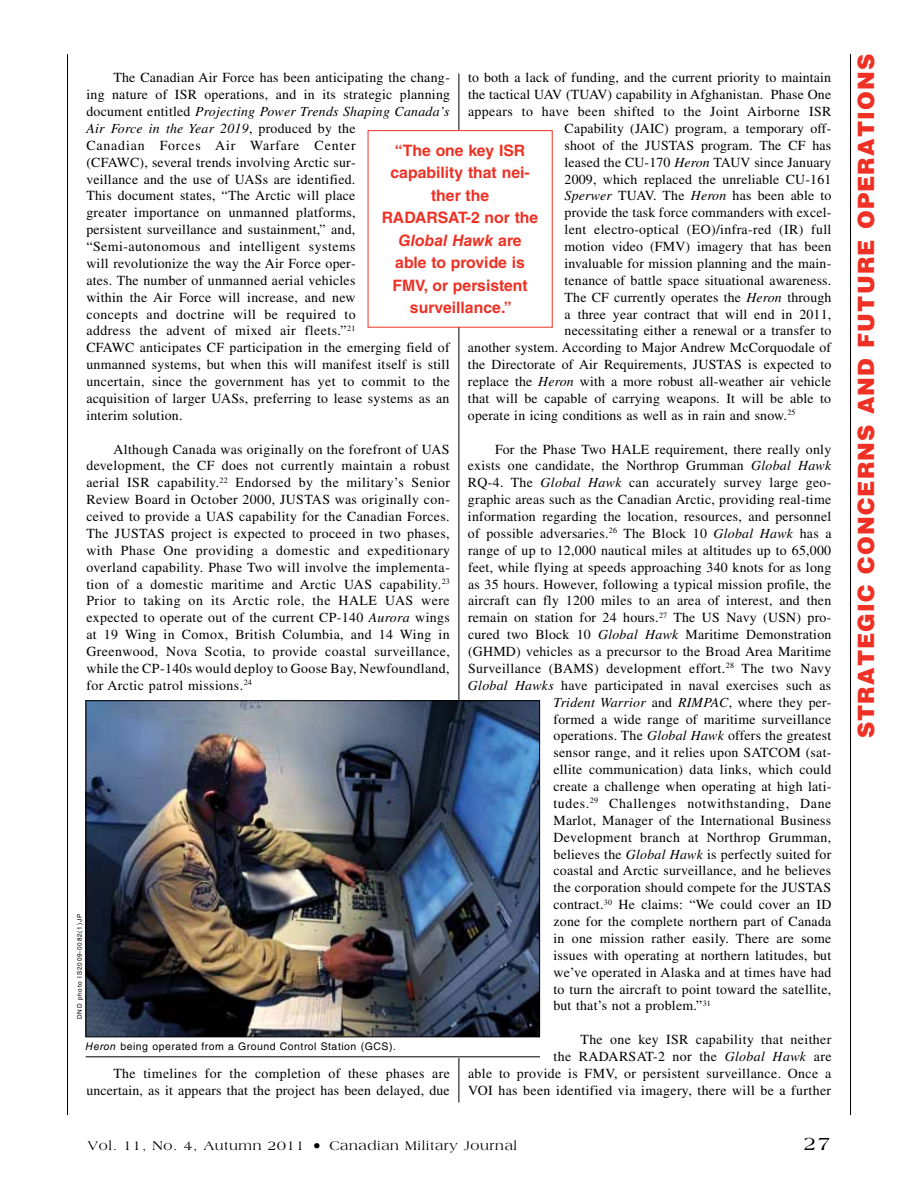
<style>
.page{position:relative;width:918px;height:1188px;background:#fff}
.page>*{position:absolute;margin:0;border:0;box-sizing:border-box;transform-origin:0 0}
.t1{font:900 22.5px "Helvetica LT Std";letter-spacing:.05em;color:#ee3124}
.t2{font:19.5px "Americana Std";color:#000}
.t3{font:700 15.75px/22.5px "Helvetica LT Std";color:#ee3124;text-align:center}
.t4{font:13.8px/16.8px "Times LT Std";letter-spacing:.015em;color:#000;text-align:right}
.t5{font:13.8px "Times LT Std";letter-spacing:.045em;color:#000}
.t6{font:italic 13.8px "Times LT Std";letter-spacing:.015em;color:#000}
.t7{font:13.5px "Americana Std";letter-spacing:.05em;color:#000}
.t8{font:10.5px "Helvetica LT Std";letter-spacing:.05em;color:#000}
.t9{font:6.3px "Helvetica LT Std";letter-spacing:.125em;color:#000}
.s1{font-style:italic}
.s2{font-style:normal}
.s3{font-size:16.5px}
</style>
<div class="page">
<hr style="left:850px;top:54px;width:1px;height:1061px;background:#000">
<hr style="left:67px;top:54px;width:1px;height:1061px;background:#000">
<hr style="left:459px;top:73px;width:1px;height:1029px;background:#000">
<div style="left:368px;top:131px;width:184px;height:196px;background:#fff"></div>
<div style="left:368px;top:130px;width:185px;height:198px;border:1px solid #ee3124"></div>
<hr style="left:86px;top:1056px;width:454px;height:1px;background:#000">
<img style="left:88px;top:702px;width:450px;height:333px">
<div style="left:86px;top:700px;width:454px;height:337px;border:1px solid #000"></div>
<p class="t4" style="left:468px;top:69px;width:365px">to both a lack of funding, and the current priority to maintain</p>
<p class="t4" style="left:468px;top:86px;width:365px">the tactical UAV (TUAV) capability in Afghanistan. Phase One</p>
<p class="t4" style="left:468px;top:103px;width:365px">appears to have been shifted to the Joint Airborne ISR</p>
<p class="t4" style="left:565px;top:120px;width:268px">Capability (JAIC) program, a temporary off-</p>
<p class="t4" style="left:565px;top:137px;width:268px">shoot of the JUSTAS program. The CF has</p>
<p class="t4" style="left:565px;top:154px;width:268px">leased the CU-170 <span class="s1">Heron</span> TAUV since January</p>
<p class="t4" style="left:565px;top:171px;width:268px">2009, which replaced the unreliable CU-161</p>
<p class="t4" style="left:565px;top:187px;width:268px"><span class="s1">Sperwer</span> TUAV. The <span class="s1">Heron</span> has been able to</p>
<p class="t4" style="left:565px;top:204px;width:268px">provide the task force commanders with excel-</p>
<p class="t4" style="left:565px;top:221px;width:268px">lent electro-optical (EO)/infra-red (IR) full</p>
<p class="t4" style="left:565px;top:238px;width:268px">motion video (FMV) imagery that has been</p>
<p class="t4" style="left:565px;top:255px;width:268px">invaluable for mission planning and the main-</p>
<p class="t4" style="left:565px;top:272px;width:268px">tenance of battle space situational awareness.</p>
<p class="t4" style="left:565px;top:289px;width:268px">The CF currently operates the <span class="s1">Heron</span> through</p>
<p class="t4" style="left:565px;top:305px;width:268px">a three year contract that will end in 2011,</p>
<p class="t4" style="left:565px;top:322px;width:268px">necessitating either a renewal or a transfer to</p>
<p class="t4" style="left:468px;top:339px;width:365px">another system. According to Major Andrew McCorquodale of</p>
<p class="t4" style="left:468px;top:356px;width:365px">the Directorate of Air Requirements, JUSTAS is expected to</p>
<p class="t4" style="left:468px;top:373px;width:365px">replace the <span class="s1">Heron</span> with a more robust all-weather air vehicle</p>
<p class="t4" style="left:468px;top:390px;width:365px">that will be capable of carrying weapons. It will be able to</p>
<p class="t4" style="left:468px;top:407px;width:329px">operate in icing conditions as well as in rain and snow.<sup>25</sup></p>
<p class="t4" style="left:495px;top:441px;width:338px">For the Phase Two HALE requirement, there really only</p>
<p class="t4" style="left:468px;top:457px;width:365px">exists one candidate, the Northrop Grumman <span class="s1">Global Hawk</span></p>
<p class="t4" style="left:468px;top:474px;width:365px">RQ-4. The <span class="s1">Global Hawk</span> can accurately survey large geo-</p>
<p class="t4" style="left:468px;top:491px;width:365px">graphic areas such as the Canadian Arctic, providing real-time</p>
<p class="t4" style="left:468px;top:508px;width:365px">information regarding the location, resources, and personnel</p>
<p class="t4" style="left:468px;top:525px;width:365px">of possible adversaries.<sup>26</sup> The Block 10 <span class="s1">Global Hawk</span> has a</p>
<p class="t4" style="left:468px;top:542px;width:365px">range of up to 12,000 nautical miles at altitudes up to 65,000</p>
<p class="t4" style="left:468px;top:559px;width:365px">feet, while flying at speeds approaching 340 knots for as long</p>
<p class="t4" style="left:468px;top:576px;width:365px">as 35 hours. However, following a typical mission profile, the</p>
<p class="t4" style="left:468px;top:592px;width:365px">aircraft can fly 1200 miles to an area of interest, and then</p>
<p class="t4" style="left:468px;top:609px;width:365px">remain on station for 24 hours.<sup>27</sup> The US Navy (USN) pro-</p>
<p class="t4" style="left:468px;top:626px;width:365px">cured two Block 10 <span class="s1">Global Hawk</span> Maritime Demonstration</p>
<p class="t4" style="left:468px;top:643px;width:365px">(GHMD) vehicles as a precursor to the Broad Area Maritime</p>
<p class="t4" style="left:468px;top:660px;width:365px">Surveillance (BAMS) development effort.<sup>28</sup> The two Navy</p>
<p class="t4" style="left:468px;top:677px;width:365px"><span class="s1">Global Hawks</span> have participated in naval exercises such as</p>
<p class="t6" style="left:553px;top:695px;width:280px">Trident Warrior <span class="s2">and</span> RIMPAC<span class="s2">, where they per-</span></p>
<p class="t4" style="left:554px;top:711px;width:279px">formed a wide range of maritime surveillance</p>
<p class="t4" style="left:554px;top:727px;width:279px">operations. The <span class="s1">Global Hawk</span> offers the greatest</p>
<p class="t4" style="left:554px;top:744px;width:280px">sensor range, and it relies upon SATCOM (sat-</p>
<p class="t4" style="left:554px;top:761px;width:279px">ellite communication) data links, which could</p>
<p class="t4" style="left:554px;top:778px;width:280px">create a challenge when operating at high lati-</p>
<p class="t5" style="left:554px;top:796px;width:279px">tudes.<sup>29</sup> Challenges notwithstanding, Dane</p>
<p class="t4" style="left:553px;top:812px;width:279px">Marlot, Manager of the International Business</p>
<p class="t4" style="left:553px;top:829px;width:279px">Development branch at Northrop Grumman,</p>
<p class="t4" style="left:553px;top:846px;width:279px">believes the <span class="s1">Global Hawk</span> is perfectly suited for</p>
<p class="t4" style="left:553px;top:862px;width:279px">coastal and Arctic surveillance, and he believes</p>
<p class="t4" style="left:553px;top:879px;width:279px">the corporation should compete for the JUSTAS</p>
<p class="t4" style="left:553px;top:896px;width:279px">contract.<sup>30</sup> He claims: “We could cover an ID</p>
<p class="t4" style="left:553px;top:913px;width:279px">zone for the complete northern part of Canada</p>
<p class="t4" style="left:553px;top:930px;width:279px">in one mission rather easily. There are some</p>
<p class="t4" style="left:553px;top:947px;width:279px">issues with operating at northern latitudes, but</p>
<p class="t4" style="left:553px;top:964px;width:279px">we’ve operated in Alaska and at times have had</p>
<p class="t4" style="left:553px;top:981px;width:279px">to turn the aircraft to point toward the satellite,</p>
<p class="t4" style="left:553px;top:997px;width:159px">but that’s not a problem.”<sup>31</sup></p>
<p class="t4" style="left:468px;top:1031px;width:365px">The one key ISR capability that neither<br>the RADARSAT-2 nor the <span class="s1">Global Hawk</span> are<br>able to provide is FMV, or persistent surveillance. Once a VOI has been identified via imagery, there will be a further</p>
<p class="t4" style="left:86px;top:69px;width:365px;text-align:left;text-indent:27px">The Canadian Air Force has been anticipating the chang&shy;ing nature of ISR operations, and in its strategic planning document entitled <span class="s1">Projecting Power Trends Shaping Canada’s Air Force in the Year 2019</span>, produced by the<br>Canadian Forces Air Warfare Center<br>(CFAWC), several trends involving Arctic sur-<br>veillance and the use of UASs are identified.<br>This document states, “The Arctic will place<br>greater importance on unmanned platforms,<br>persistent surveillance and sustainment,” and, “Semi-autonomous and intelligent systems<br>will revolutionize the way the Air Force oper-<br>ates. The number of unmanned aerial vehicles<br>within the Air Force will increase, and new<br>concepts and doctrine will be required to<br>address the advent of mixed air fleets.”<sup>21<br></sup>CFAWC anticipates CF participation in the emerging field of unmanned systems, but when this will manifest itself is still uncertain, since the government has yet to commit to the acquisition of larger UASs, preferring to lease systems as an interim solution.</p>
<p class="t4" style="left:86px;top:440px;width:365px;text-align:justify;text-indent:27px">Although Canada was originally on the forefront of UAS development, the CF does not currently maintain a robust aerial ISR capability.<sup>22</sup> Endorsed by the military’s Senior Review Board in October 2000, JUSTAS was originally con&shy;ceived to provide a UAS capability for the Canadian Forces.<br>The JUSTAS project is expected to proceed in two phases, with Phase One providing a domestic and expeditionary overland capability. Phase Two will involve the implementa&shy;tion of a domestic maritime and Arctic UAS capability.<sup>23<br></sup>Prior to taking on its Arctic role, the HALE UAS were expected to operate out of the current CP-140 <span class="s1">Aurora</span> wings at 19 Wing in Comox, British Columbia, and 14 Wing in Greenwood, Nova Scotia, to provide coastal surveillance, while the CP-140s would deploy to Goose Bay, Newfoundland, for Arctic patrol missions.<sup>24</sup></p>
<p class="t3" style="left:382px;top:139px;width:158px">“The one key ISR capability that nei&shy;ther the<br>RADARSAT-2 nor the<br><span class="s1">Global Hawk</span> are able to provide is<br>FMV, or persistent surveillance.”</p>
<p class="t9" style="left:76px;top:1019px;width:107px;rotate:-90deg">DND photo IS2009-0082(1)JP</p>
<p class="t8" style="left:86px;top:1040px;width:312px"><span class="s1">Heron</span> being operated from a Ground Control Station (GCS).</p>
<p class="t4" style="left:86px;top:1065px;width:365px">The timelines for the completion of these phases are uncertain, as it appears that the project has been delayed, due</p>
<p class="t7" style="left:88px;top:1138px;width:431px">Vol. 11, No. 4, Autumn 2011 <span class="s3">•</span> Canadian Military Journal</p>
<h2 class="t2" style="left:804px;top:1132px;width:28px">27</h2>
<h1 class="t1" style="left:851px;top:738px;width:686px;rotate:-90deg">STRATEGIC CONCERNS AND FUTURE OPERATIONS</h1>
</div>
